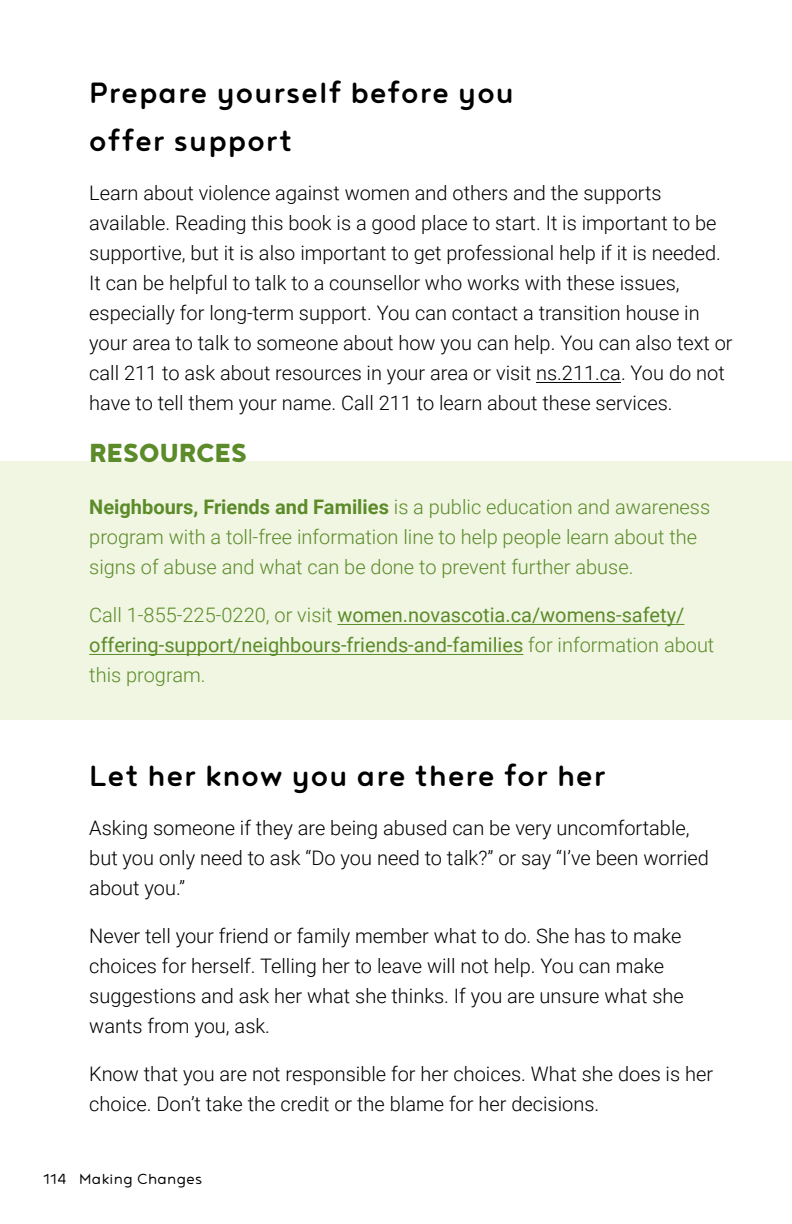
<style>
.page{position:relative;width:792px;height:1224px;background:#fff}
.page>*{position:absolute;margin:0;border:0;box-sizing:border-box;transform-origin:0 0}
.t1{font:36px/48px "Noyh R";letter-spacing:.03em;color:#000}
.t2{font:900 32px "Noyh";letter-spacing:-.01em;color:#5c8b2a}
.t3{font:300 20px/30px "Roboto";color:#000}
.t4{font:300 20px/30px "Roboto";color:#5c8b2a}
.t5{font:20px/30px "Roboto";color:#5c8b2a}
.t6{font:18px "Noyh R Light";letter-spacing:.02em;color:#000}
.s1{font-weight:700}
.s2{font-weight:300}
</style>
<div class="page">
<div style="left:0;top:462px;width:792px;height:258px;background:#f0f6e1"></div>
<hr style="left:536px;top:382px;width:85px;height:1px;background:#000">
<hr style="left:337px;top:624px;width:347px;height:1px;background:#5c8b2a">
<hr style="left:89px;top:654px;width:434px;height:1px;background:#5c8b2a">
<h1 class="t1" style="left:89px;top:68px;width:426px">Prepare yourself before you offer support</h1>
<p class="t3" style="left:89px;top:178px;width:645px">Learn about violence against women and others and the supports available. Reading this book is a good place to start. It is important to be supportive, but it is also important to get professional help if it is needed.<br>It can be helpful to talk to a counsellor who works with these issues, especially for long-term support. You can contact a transition house in your area to talk to someone about how you can help. You can also text or call 211 to ask about resources in your area or visit ns.211.ca. You do not have to tell them your name. Call 211 to learn about these services.</p>
<h2 class="t2" style="left:89px;top:433px;width:159px">RESOURCES</h2>
<p class="t4" style="left:89px;top:492px;width:622px"><span class="s1">Neighbours, Friends and Families</span> is a public education and awareness program with a toll-free information line to help people learn about the signs of abuse and what can be done to prevent further abuse.</p>
<p class="t5" style="left:89px;top:600px;width:627px"><span class="s2">Call 1-855-225-0220, or visit</span> women.novascotia.ca/womens-safety/ offering-support/neighbours-friends-and-families <span class="s2">for information about this program.</span></p>
<h1 class="t1" style="left:89px;top:751px;width:518px">Let her know you are there for her</h1>
<p class="t3" style="left:89px;top:813px;width:621px">Asking someone if they are being abused can be very uncomfortable, but you only need to ask “Do you need to talk?” or say “I’ve been worried about you.”</p>
<p class="t3" style="left:89px;top:921px;width:596px">Never tell your friend or family member what to do. She has to make choices for herself. Telling her to leave will not help. You can make suggestions and ask her what she thinks. If you are unsure what she wants from you, ask.</p>
<p class="t3" style="left:89px;top:1059px;width:625px">Know that you are not responsible for her choices. What she does is her choice. Don’t take the credit or the blame for her decisions.</p>
<p class="t6" style="left:43px;top:1169px;width:161px">114 Making Changes</p>
</div>
